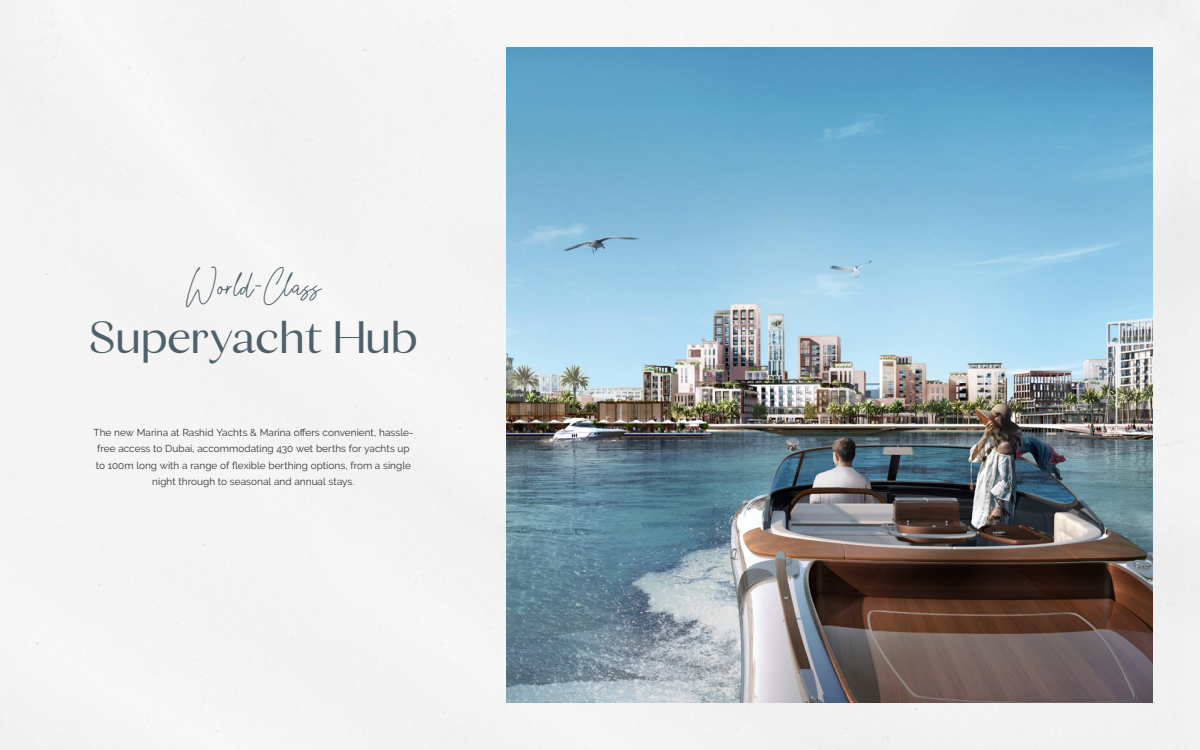
<style>
.page{position:relative;width:1200px;height:750px;background:#f4f4f4}
.page>*{position:absolute;margin:0;border:0;box-sizing:border-box;transform-origin:0 0}
.t1{font:600 50px "Calma";letter-spacing:-.025em;color:#4e616a}
.t2{font:25px "Grayscale Signature";letter-spacing:.025em;color:#4e616a}
.t3{font:10px/16.2px "Raleway";letter-spacing:.005em;color:#333;text-align:center}
</style>
<div class="page">
<img style="left:507px;top:48px;width:645px;height:654px">
<h2 class="t2" style="left:185px;top:271px;width:138px">World-Class</h2>
<h1 class="t1" style="left:88px;top:305px;width:332px">Superyacht Hub</h1>
<p class="t3" style="left:94px;top:424px;width:321px">The new Marina at Rashid Yachts &amp; Marina offers convenient, hassle-</p>
<p class="t3" style="left:96px;top:457px;width:316px">to 100m long with a range of flexible berthing options, from a single night through to seasonal and annual stays.</p>
<p class="t3" style="left:97px;top:441px;width:314px">free access to Dubai, accommodating 430 wet berths for yachts up</p>
</div>
